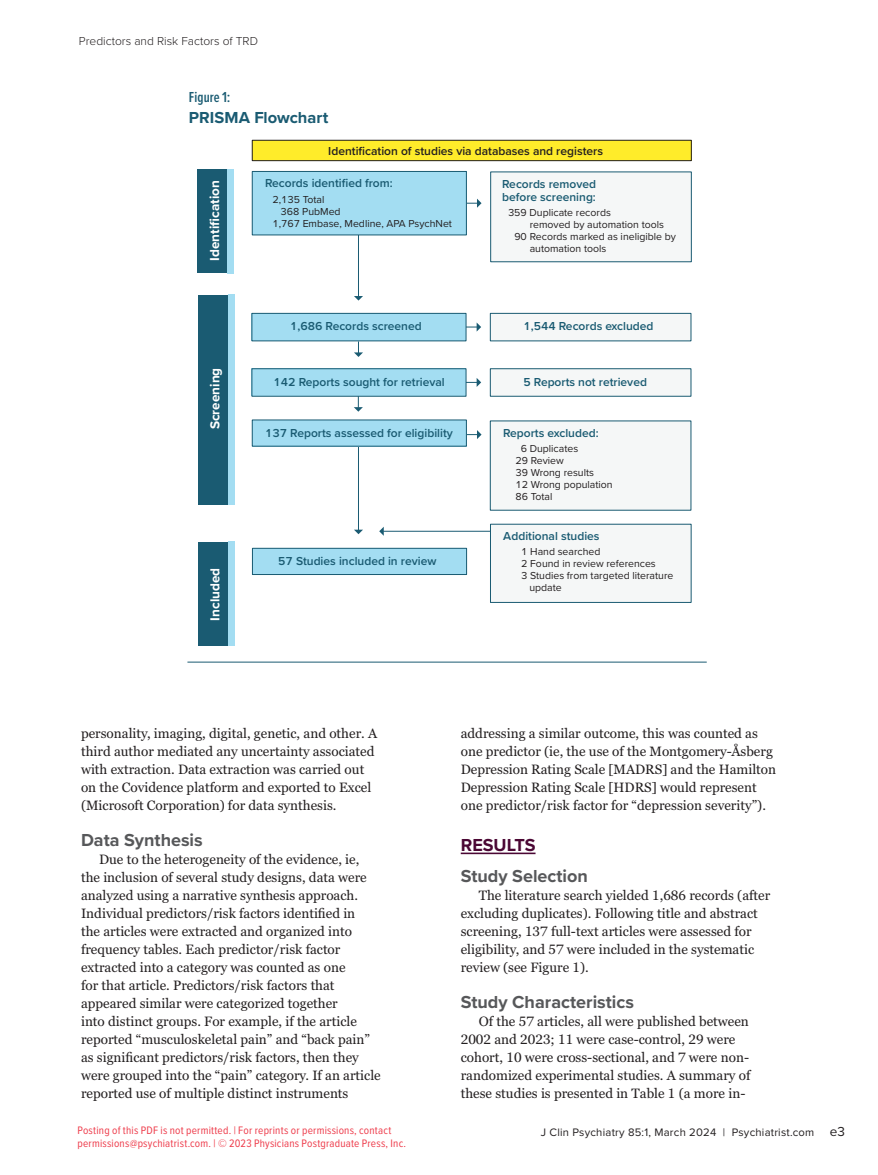
<style>
.page{position:relative;width:878px;height:1175px;background:#fff}
.page>*{position:absolute;margin:0;border:0;box-sizing:border-box;transform-origin:0 0}
.t1{font:700 18px "Proxima Nova";color:#57585a}
.t2{font:700 18px "Proxima Nova";color:#4b0734}
.t3{font:700 16.5px "Proxima Nova";color:#1a5b72}
.t4{font:600 15px "Proxima Nova Ex Cn";letter-spacing:.005em;color:#1a5b72}
.t5{font:13.5px/18px "Georgia Pro";color:#231f20}
.t6{font:700 13.5px "Proxima Nova";color:#fff}
.t7{font:600 12px/13.5px "Proxima Nova";color:#1a5b72}
.t8{font:600 12px "Proxima Nova";color:#231f20}
.t9{font:300 12px "Proxima Nova";color:#231f20}
.t10{font:11.25px/12.8px "Proxima Nova Cond";letter-spacing:.015em;color:#ee3d4c}
.t11{font:11.25px "Proxima Nova";letter-spacing:.02em;color:#231f20}
.t12{font:10.5px/12px "Proxima Nova";color:#231f20}
.s1{font-size:13.5px}
</style>
<div class="page">
<hr style="left:187px;top:661px;width:519px;height:1px;background:#1a5b72">
<svg style="left:467px;top:199px;width:14px;height:9px"></svg>
<hr style="left:358px;top:234px;width:1px;height:63px;background:#1a5b72">
<svg style="left:354px;top:296px;width:9px;height:4px"></svg>
<div style="left:490px;top:172px;width:201px;height:90px;background:#f5f7f7"></div>
<div style="left:490px;top:171px;width:201px;height:91px;border:1px solid #1a5b72"></div>
<div style="left:197px;top:169px;width:31px;height:104px;background:#1a5b72"></div>
<div style="left:228px;top:169px;width:6px;height:104px;background:#a3ddf2"></div>
<div style="left:252px;top:171px;width:214px;height:64px;background:#a3ddf2"></div>
<div style="left:252px;top:171px;width:215px;height:64px;border:1px solid #1a5b72"></div>
<div style="left:252px;top:140px;width:439px;height:21px;background:#ffec2a"></div>
<div style="left:252px;top:140px;width:439px;height:21px;border:1px solid #231f20"></div>
<div style="left:198px;top:295px;width:30px;height:209px;background:#1a5b72"></div>
<div style="left:228px;top:295px;width:6px;height:210px;background:#a3ddf2"></div>
<svg style="left:466px;top:322px;width:15px;height:9px"></svg>
<div style="left:490px;top:313px;width:201px;height:28px;background:#f5f7f7"></div>
<div style="left:490px;top:313px;width:201px;height:28px;border:1px solid #1a5b72"></div>
<div style="left:252px;top:313px;width:214px;height:28px;background:#a3ddf2"></div>
<div style="left:251px;top:313px;width:215px;height:28px;border:1px solid #1a5b72"></div>
<svg style="left:466px;top:378px;width:15px;height:9px"></svg>
<div style="left:490px;top:369px;width:201px;height:27px;background:#f5f7f7"></div>
<div style="left:490px;top:368px;width:201px;height:28px;border:1px solid #1a5b72"></div>
<div style="left:252px;top:369px;width:214px;height:27px;background:#a3ddf2"></div>
<div style="left:251px;top:368px;width:215px;height:28px;border:1px solid #1a5b72"></div>
<svg style="left:354px;top:341px;width:9px;height:16px"></svg>
<svg style="left:467px;top:430px;width:14px;height:9px"></svg>
<hr style="left:358px;top:447px;width:1px;height:83px;background:#1a5b72">
<svg style="left:354px;top:529px;width:9px;height:5px"></svg>
<div style="left:252px;top:420px;width:214px;height:26px;background:#a3ddf2"></div>
<svg style="left:354px;top:396px;width:9px;height:16px"></svg>
<div style="left:490px;top:421px;width:201px;height:89px;background:#f5f7f7"></div>
<div style="left:252px;top:548px;width:214px;height:26px;background:#a3ddf2"></div>
<div style="left:252px;top:548px;width:215px;height:27px;border:1px solid #1a5b72"></div>
<div style="left:490px;top:524px;width:201px;height:78px;background:#f5f7f7"></div>
<div style="left:490px;top:524px;width:201px;height:79px;border:1px solid #1a5b72"></div>
<hr style="left:383px;top:531px;width:107px;height:1px;background:#1a5b72">
<svg style="left:379px;top:527px;width:5px;height:9px"></svg>
<div style="left:198px;top:542px;width:30px;height:103px;background:#1a5b72"></div>
<div style="left:228px;top:542px;width:6px;height:104px;background:#a3ddf2"></div>
<hr style="left:460px;top:852px;width:75px;height:2px;background:#4b0734">
<p class="t9" style="left:79px;top:33px;width:181px">Predictors and Risk Factors of TRD</p>
<p class="t4" style="left:189px;top:86px;width:43px">Figure 1:</p>
<p class="t3" style="left:189px;top:105px;width:141px">PRISMA Flowchart</p>
<p class="t8" style="left:328px;top:142px;width:276px">Identification of studies via databases and registers</p>
<p class="t6" style="left:205px;top:261px;width:82px;rotate:-90deg">Identification</p>
<p class="t7" style="left:265px;top:176px;width:129px">Records identified from:</p>
<p class="t12" style="left:272px;top:193px;width:53px">2,135 Total</p>
<p class="t12" style="left:280px;top:205px;width:61px">368 PubMed</p>
<p class="t12" style="left:272px;top:217px;width:181px">1,767 Embase, Medline, APA PsychNet</p>
<p class="t7" style="left:502px;top:177px;width:95px">Records removed before screening:</p>
<p class="t12" style="left:508px;top:206px;width:104px">359 Duplicate records</p>
<p class="t12" style="left:529px;top:218px;width:136px">removed by automation tools</p>
<p class="t12" style="left:514px;top:230px;width:163px">90 Records marked as ineligible by</p>
<p class="t12" style="left:529px;top:242px;width:78px">automation tools</p>
<p class="t6" style="left:205px;top:429px;width:63px;rotate:-90deg">Screening</p>
<p class="t6" style="left:205px;top:620px;width:54px;rotate:-90deg">Included</p>
<p class="t7" style="left:290px;top:319px;width:133px">1,686 Records screened</p>
<p class="t7" style="left:523px;top:319px;width:132px">1,544 Records excluded</p>
<p class="t7" style="left:273px;top:375px;width:173px">142 Reports sought for retrieval</p>
<p class="t7" style="left:523px;top:375px;width:125px">5 Reports not retrieved</p>
<p class="t7" style="left:265px;top:426px;width:189px">137 Reports assessed for eligibility</p>
<p class="t7" style="left:503px;top:425px;width:97px">Reports excluded:</p>
<p class="t12" style="left:515px;top:442px;width:99px;text-indent:5px">6 Duplicates<br>29 Review<br>39 Wrong results<br>12 Wrong population<br>86 Total</p>
<p class="t7" style="left:278px;top:554px;width:160px">57 Studies included in review</p>
<p class="t7" style="left:503px;top:529px;width:98px">Additional studies</p>
<p class="t12" style="left:521px;top:545px;width:81px">1 Hand searched</p>
<p class="t12" style="left:521px;top:557px;width:136px">2 Found in review references</p>
<p class="t12" style="left:521px;top:569px;width:154px">3 Studies from targeted literature</p>
<p class="t12" style="left:529px;top:581px;width:34px">update</p>
<p class="t5" style="left:81px;top:725px;width:297px">personality, imaging, digital, genetic, and other. A third author mediated any uncertainty associated with extraction. Data extraction was carried out on the Covidence platform and exported to Excel (Microsoft Corporation) for data synthesis.</p>
<h1 class="t1" style="left:81px;top:827px;width:123px">Data Synthesis</h1>
<p class="t5" style="left:81px;top:851px;width:301px;text-indent:18px">Due to the heterogeneity of the evidence, ie, the inclusion of several study designs, data were analyzed using a narrative synthesis approach.<br>Individual predictors/risk factors identified in<br>the articles were extracted and organized into frequency tables. Each predictor/risk factor extracted into a category was counted as one<br>for that article. Predictors/risk factors that appeared similar were categorized together<br>into distinct groups. For example, if the article reported “musculoskeletal pain” and “back pain” as significant predictors/risk factors, then they were grouped into the “pain” category. If an article reported use of multiple distinct instruments</p>
<p class="t5" style="left:460px;top:725px;width:317px">addressing a similar outcome, this was counted as one predictor (ie, the use of the Montgomery-Åsberg Depression Rating Scale [MADRS] and the Hamilton Depression Rating Scale [HDRS] would represent one predictor/risk factor for “depression severity”).</p>
<h1 class="t2" style="left:460px;top:831px;width:76px">RESULTS</h1>
<h1 class="t1" style="left:460px;top:863px;width:129px">Study Selection</h1>
<p class="t5" style="left:461px;top:887px;width:311px;text-indent:18px">The literature search yielded 1,686 records (after excluding duplicates). Following title and abstract screening, 137 full-text articles were assessed for eligibility, and 57 were included in the systematic review (see Figure 1).</p>
<h1 class="t1" style="left:460px;top:989px;width:175px">Study Characteristics</h1>
<p class="t5" style="left:461px;top:1013px;width:291px;text-indent:18px">Of the 57 articles, all were published between 2002 and 2023; 11 were case-control, 29 were cohort, 10 were cross-sectional, and 7 were non&shy;randomized experimental studies. A summary of these studies is presented in Table 1 (a more in-</p>
<p class="t10" style="left:77px;top:1123px;width:330px">Posting of this PDF is not permitted. | For reprints or permissions, contact permissions@psychiatrist.com. | © 2023 Physicians Postgraduate Press, Inc.</p>
<p class="t11" style="left:541px;top:1123px;width:305px">J Clin Psychiatry 85:1, March 2024 | Psychiatrist.com <span class="s1">e3</span></p>
</div>
